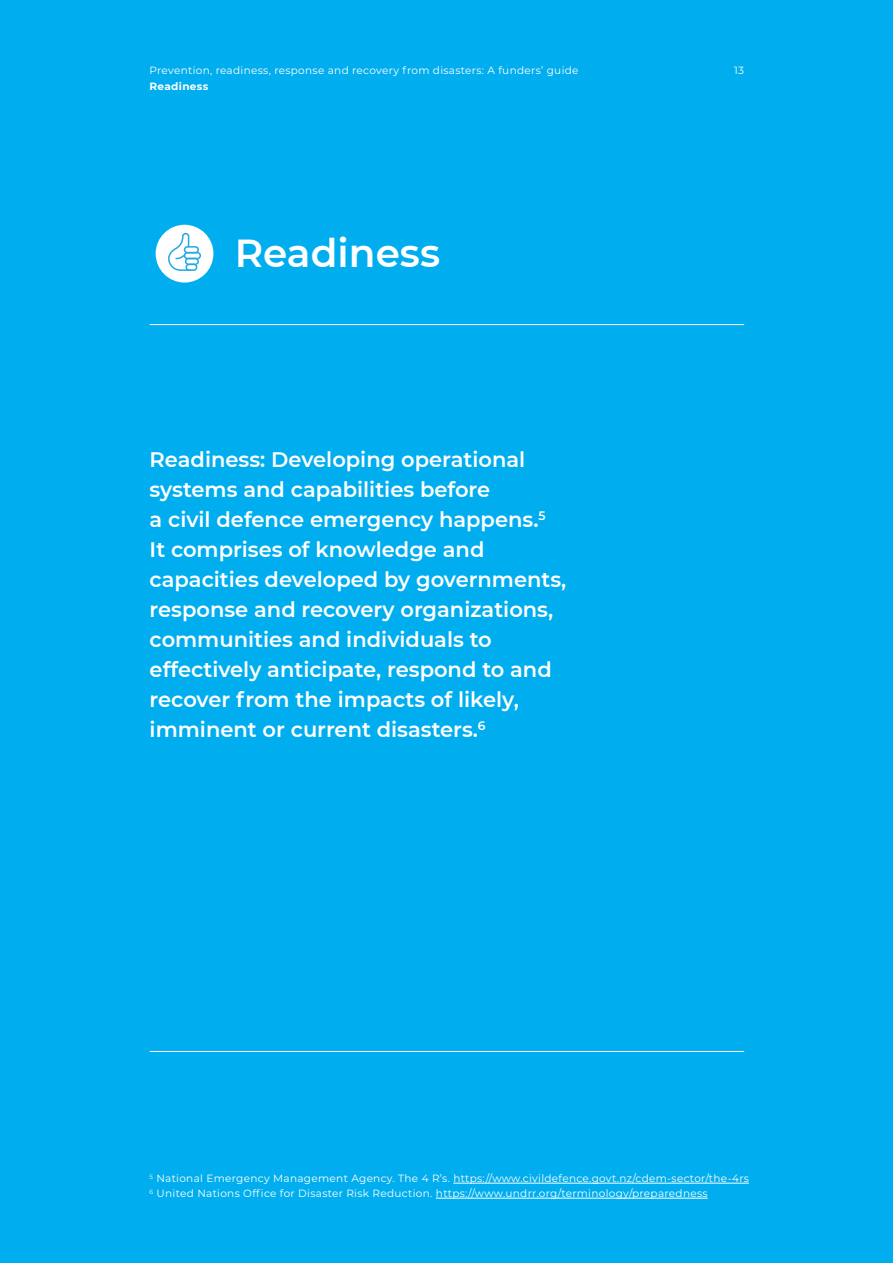
<style>
.page{position:relative;width:893px;height:1263px;background:#00aeef}
.page>*{position:absolute;margin:0;border:0;box-sizing:border-box;transform-origin:0 0}
.t1{font:600 39px "Montserrat";color:#fff}
.t2{font:600 21px/30px "Montserrat";color:#fff}
.t3{font:10.5px/15px "Montserrat";letter-spacing:.03em;color:#fff}
.t4{font:700 10.5px "Montserrat";letter-spacing:.03em;color:#fff}
</style>
<div class="page">
<hr style="left:150px;top:324px;width:594px;height:1px;background:#fff">
<hr style="left:150px;top:1051px;width:594px;height:1px;background:#fff">
<div style="left:156px;top:225px;width:57px;height:58px;background:#fff;border-radius:50%"></div>
<div style="left:184px;top:246px;width:15px;height:7px;border:2px solid #28aae1;border-radius:3px"></div>
<div style="left:184px;top:252px;width:17px;height:7px;border:2px solid #28aae1;border-radius:3px"></div>
<div style="left:185px;top:258px;width:14px;height:7px;border:2px solid #28aae1;border-radius:3px"></div>
<svg style="left:168px;top:232px;width:24px;height:39px"></svg>
<div style="left:185px;top:264px;width:12px;height:7px;border:2px solid #28aae1;border-radius:3px"></div>
<hr style="left:453px;top:1183px;width:296px;height:1px;background:#fff">
<hr style="left:436px;top:1198px;width:272px;height:1px;background:#fff">
<p class="t3" style="left:150px;top:62px;width:430px">Prevention, readiness, response and recovery from disasters: A funders’ guide</p>
<p class="t3" style="left:734px;top:62px;width:12px">13</p>
<p class="t4" style="left:150px;top:79px;width:60px">Readiness</p>
<h1 class="t1" style="left:235px;top:225px;width:207px">Readiness</h1>
<p class="t2" style="left:150px;top:443px;width:418px">Readiness: Developing operational systems and capabilities before<br>a civil defence emergency happens.<sup>5<br></sup>It comprises of knowledge and capacities developed by governments, response and recovery organizations, communities and individuals to effectively anticipate, respond to and recover from the impacts of likely, imminent or current disasters.<sup>6</sup></p>
<p class="t3" style="left:150px;top:1170px;width:601px"><sup>5</sup> National Emergency Management Agency. The 4 R’s. https://www.civildefence.govt.nz/cdem-sector/the-4rs<br><sup>6</sup> United Nations Office for Disaster Risk Reduction. https://www.undrr.org/terminology/preparedness</p>
</div>
